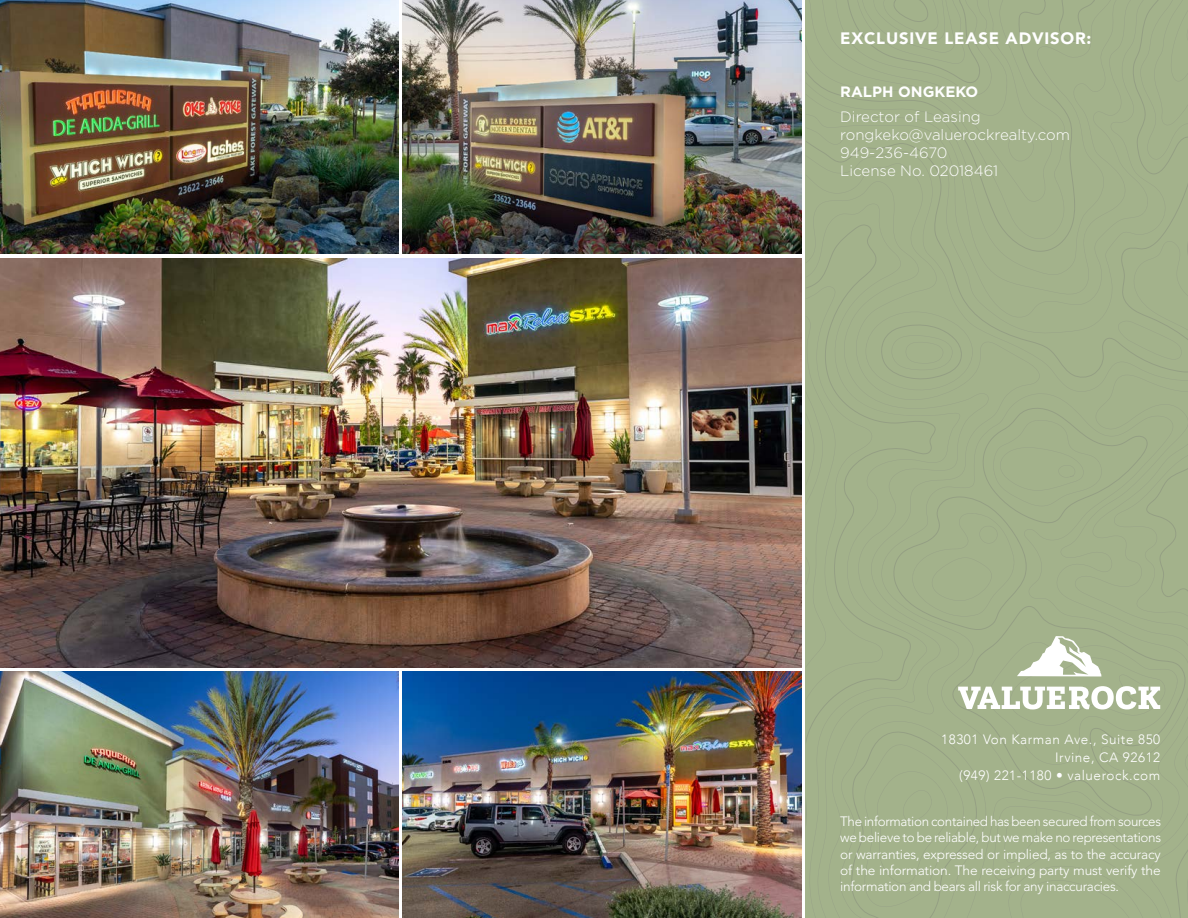
<style>
.page{position:relative;width:1188px;height:918px;background:#fff}
.page>*{position:absolute;margin:0;border:0;box-sizing:border-box;transform-origin:0 0}
.FINAL_PAGE_HEADERS{font:900 16.5px "Avenir";letter-spacing:.05em;color:#fff}
.Body_Copy{font:300 15px "Gotham";color:#fff}
.broker_name{font:700 15px "Gotham";color:#fff}
.t1{font:300 13.5px/16.2px "Avenir LT Std";letter-spacing:-.02em;color:#fff;text-align:justify}
.Body_Copy-2{font:300 13.5px "Avenir";letter-spacing:.04em;color:#fff}
</style>
<div class="page">
<img style="left:0;top:0;width:399px;height:254px">
<img style="left:0;top:672px;width:399px;height:246px">
<img style="left:403px;top:0;width:398px;height:254px">
<img style="left:403px;top:672px;width:398px;height:246px">
<div style="left:1065px;top:163px;width:48px;height:40px;background:#a3b28b"></div>
<div style="left:806px;top:0;width:247px;height:202px;background:#a3b28b"></div>
<div style="left:813px;top:0;width:375px;height:163px;background:#a3b28b"></div>
<div style="left:806px;top:203px;width:382px;height:715px;background:#a3b28b"></div>
<img style="left:0;top:258px;width:801px;height:409px">
<p class="FINAL_PAGE_HEADERS" style="left:840px;top:24px;width:253px">EXCLUSIVE LEASE ADVISOR:</p>
<p class="broker_name" style="left:840px;top:82px;width:140px">RALPH ONGKEKO</p>
<p class="Body_Copy" style="left:840px;top:107px;width:142px">Director of Leasing</p>
<p class="Body_Copy" style="left:840px;top:125px;width:231px">rongkeko@valuerockrealty.com</p>
<p class="Body_Copy" style="left:840px;top:143px;width:109px">949-236-4670</p>
<p class="Body_Copy" style="left:840px;top:161px;width:159px">License No. 02018461</p>
<p class="Body_Copy-2" style="left:941px;top:731px;width:221px">18301 Von Karman Ave., Suite 850</p>
<p class="Body_Copy-2" style="left:1055px;top:749px;width:106px">Irvine, CA 92612</p>
<p class="Body_Copy-2" style="left:959px;top:767px;width:202px">(949) 221-1180 • valuerock.com</p>
<p class="t1" style="left:840px;top:813px;width:322px">The information contained has been secured from sources we believe to be reliable, but we make no representations or warranties, expressed or implied, as to the accuracy of the information. The receiving party must verify the information and bears all risk for any inaccuracies.</p>
</div>
